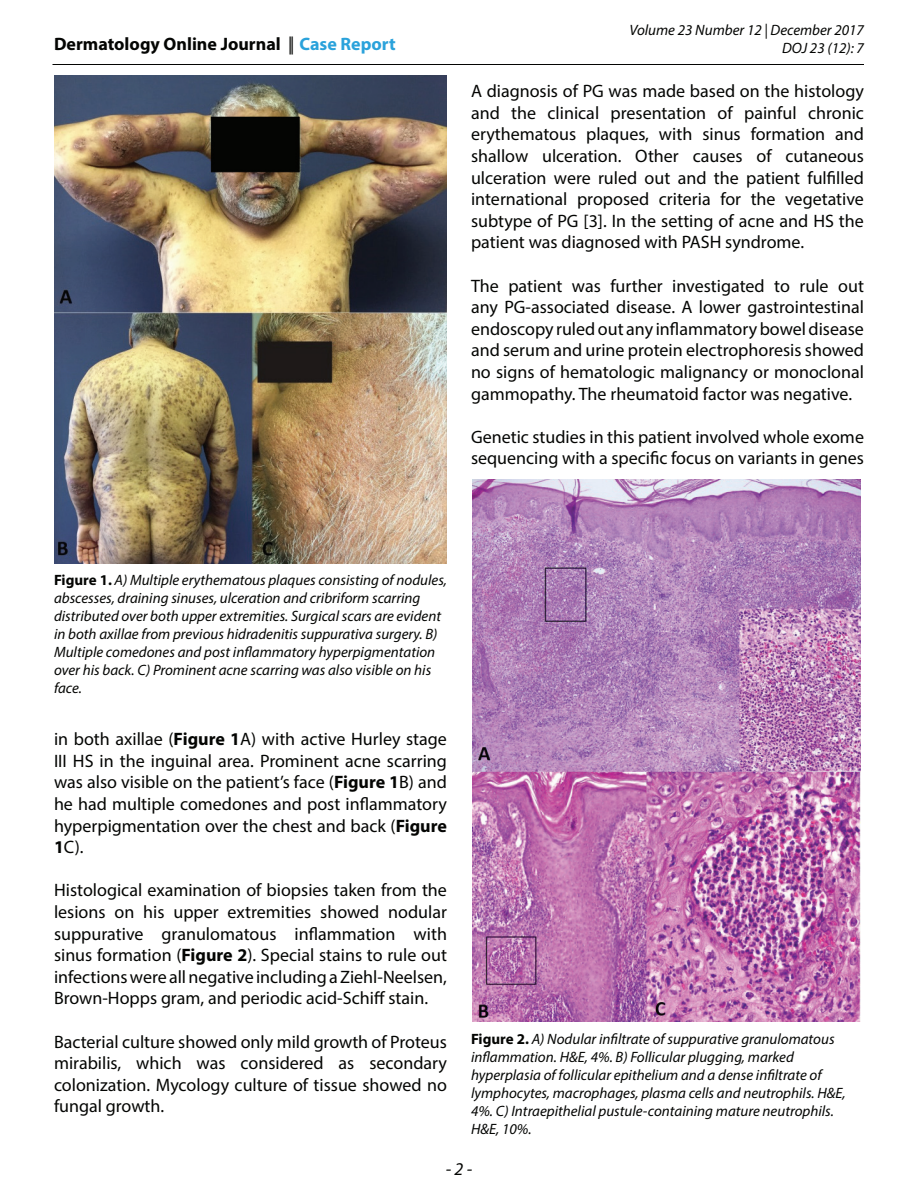
<style>
.page{position:relative;width:918px;height:1188px;background:#fff}
.page>*{position:absolute;margin:0;border:0;box-sizing:border-box;transform-origin:0 0}
.t1{font:18px/21.6px "Myriad Pro";color:#040503;text-align:justify}
.t2{font:700 18px "Myriad Pro";color:#040503}
.t3{font:italic 18px "Myriad Pro";color:#040503}
.t4{font:italic 15px/18px "Myriad Pro";color:#040503}
.s1{font-weight:400}
.s2{color:#2aa2db}
.s3{font-weight:700;font-style:normal}
.s4{font-weight:700}
</style>
<div class="page">
<hr style="left:52px;top:64px;width:812px;height:1px;background:#040503">
<img style="left:54px;top:75px;width:393px;height:489px">
<img style="left:472px;top:479px;width:389px;height:542px">
<p class="t2" style="left:54px;top:32px;width:343px">Dermatology Online Journal <span class="s1">||</span> <span class="s2">Case Report</span></p>
<p class="t4" style="left:629px;top:20px;width:236px;text-align:right">Volume 23 Number 12 | December 2017<br>DOJ 23 (12): 7</p>
<p class="t1" style="left:471px;top:80px;width:394px">A diagnosis of PG was made based on the histology and the clinical presentation of painful chronic erythematous plaques, with sinus formation and shallow ulceration. Other causes of cutaneous ulceration were ruled out and the patient fulfilled international proposed criteria for the vegetative subtype of PG [3]. In the setting of acne and HS the patient was diagnosed with PASH syndrome.</p>
<p class="t1" style="left:471px;top:274px;width:395px">The patient was further investigated to rule out any PG-associated disease. A lower gastrointestinal endoscopy ruled out any inflammatory bowel disease and serum and urine protein electrophoresis showed no signs of hematologic malignancy or monoclonal gammopathy. The rheumatoid factor was negative.</p>
<p class="t1" style="left:471px;top:426px;width:395px">Genetic studies in this patient involved whole exome sequencing with a specific focus on variants in genes</p>
<p class="t4" style="left:54px;top:570px;width:394px"><span class="s3">Figure 1.</span> A) Multiple erythematous plaques consisting of nodules, abscesses, draining sinuses, ulceration and cribriform scarring distributed over both upper extremities. Surgical scars are evident in both axillae from previous hidradenitis suppurativa surgery. B)<br>Multiple comedones and post inflammatory hyperpigmentation over his back. C) Prominent acne scarring was also visible on his face.</p>
<p class="t1" style="left:54px;top:728px;width:395px">in both axillae (<span class="s4">Figure 1</span>A) with active Hurley stage III HS in the inguinal area. Prominent acne scarring was also visible on the patient’s face (<span class="s4">Figure 1</span>B) and he had multiple comedones and post inflammatory hyperpigmentation over the chest and back (<span class="s4">Figure 1</span>C).</p>
<p class="t1" style="left:54px;top:879px;width:395px">Histological examination of biopsies taken from the lesions on his upper extremities showed nodular suppurative granulomatous inflammation with sinus formation (<span class="s4">Figure 2</span>). Special stains to rule out infections were all negative including a Ziehl-Neelsen, Brown-Hopps gram, and periodic acid-Schiff stain.</p>
<p class="t1" style="left:54px;top:1030px;width:395px">Bacterial culture showed only mild growth of Proteus mirabilis, which was considered as secondary colonization. Mycology culture of tissue showed no fungal growth.</p>
<p class="t4" style="left:471px;top:1030px;width:376px"><span class="s3">Figure 2.</span> A) Nodular infiltrate of suppurative granulomatous inflammation. H&amp;E, 4%. B) Follicular plugging, marked hyperplasia of follicular epithelium and a dense infiltrate of lymphocytes, macrophages, plasma cells and neutrophils. H&amp;E, 4%. C) Intraepithelial pustule-containing mature neutrophils.<br>H&amp;E, 10%.</p>
<p class="t3" style="left:446px;top:1157px;width:28px">- 2 -</p>
</div>
